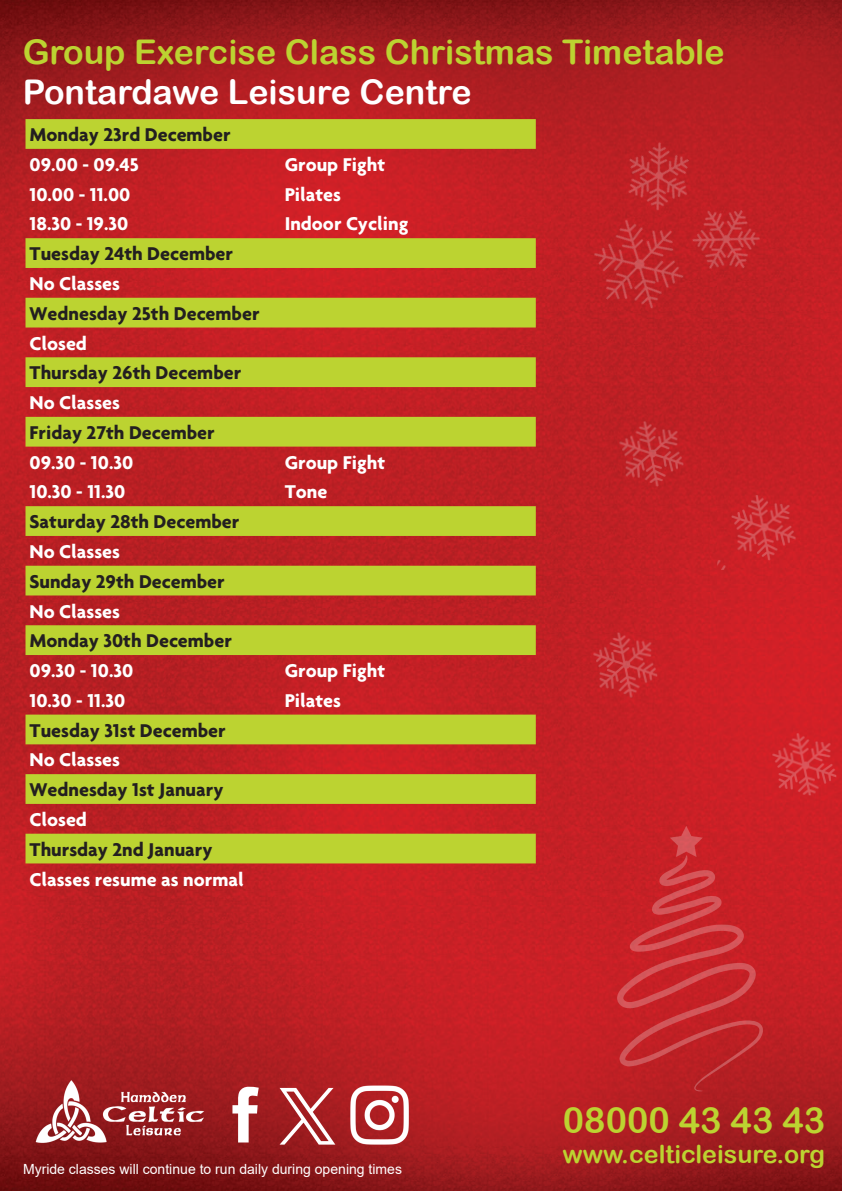
<style>
.page{position:relative;width:842px;height:1191px;background:#fff}
.page>*{position:absolute;margin:0;border:0;box-sizing:border-box;transform-origin:0 0}
.t1{font:36px "Arial Rounded MT Bold";color:#bcd331}
.t2{font:34px "Arial Rounded MT Bold";color:#bcd331}
.t3{font:34px "Arial Rounded MT Bold";color:#fff}
.t4{font:25px "Arial Rounded MT Bold";color:#bcd331}
.t5{font:700 20px "Agenda";color:#fff}
.t6{font:700 20px "Agenda";color:#231f20}
.t7{font:14px "Arial";color:#fff}
</style>
<div class="page">
<img style="left:0;top:0;width:842px;height:1191px">
<img style="left:609px;top:824px;width:159px;height:269px">
<img style="left:549px;top:130px;width:222px;height:223px">
<img style="left:579px;top:632px;width:79px;height:66px">
<img style="left:765px;top:732px;width:72px;height:63px">
<img style="left:717px;top:494px;width:79px;height:77px">
<img style="left:605px;top:421px;width:79px;height:66px">
<img style="left:33px;top:1077px;width:173px;height:68px">
<svg style="left:232px;top:1086px;width:27px;height:56px"></svg>
<img style="left:349px;top:1081px;width:63px;height:67px">
<svg style="left:280px;top:1088px;width:55px;height:56px"></svg>
<svg style="left:26px;top:119px;width:510px;height:744px;background:#be6e2a"></svg>
<p class="t2" style="left:23px;top:32px;width:703px">Group Exercise Class Christmas Timetable</p>
<p class="t3" style="left:23px;top:72px;width:451px">Pontardawe Leisure Centre</p>
<p class="t6" style="left:30px;top:122px;width:203px">Monday 23rd December</p>
<p class="t5" style="left:30px;top:152px;width:111px">09.00 - 09.45</p>
<p class="t5" style="left:285px;top:152px;width:102px">Group Fight</p>
<p class="t5" style="left:30px;top:182px;width:102px">10.00 - 11.00</p>
<p class="t5" style="left:285px;top:182px;width:58px">Pilates</p>
<p class="t5" style="left:30px;top:212px;width:100px">18.30 - 19.30</p>
<p class="t5" style="left:285px;top:212px;width:125px">Indoor Cycling</p>
<p class="t6" style="left:30px;top:241px;width:205px">Tuesday 24th December</p>
<p class="t5" style="left:30px;top:271px;width:92px">No Classes</p>
<p class="t6" style="left:30px;top:301px;width:232px">Wednesday 25th December</p>
<p class="t5" style="left:30px;top:331px;width:59px">Closed</p>
<p class="t6" style="left:30px;top:361px;width:213px">Thursday 26th December</p>
<p class="t5" style="left:30px;top:390px;width:92px">No Classes</p>
<p class="t6" style="left:30px;top:420px;width:187px">Friday 27th December</p>
<p class="t5" style="left:30px;top:450px;width:105px">09.30 - 10.30</p>
<p class="t5" style="left:285px;top:450px;width:102px">Group Fight</p>
<p class="t5" style="left:30px;top:480px;width:97px">10.30 - 11.30</p>
<p class="t5" style="left:285px;top:480px;width:44px">Tone</p>
<p class="t6" style="left:30px;top:509px;width:211px">Saturday 28th December</p>
<p class="t5" style="left:30px;top:539px;width:92px">No Classes</p>
<p class="t6" style="left:30px;top:569px;width:197px">Sunday 29th December</p>
<p class="t5" style="left:30px;top:599px;width:92px">No Classes</p>
<p class="t6" style="left:30px;top:628px;width:204px">Monday 30th December</p>
<p class="t5" style="left:30px;top:658px;width:105px">09.30 - 10.30</p>
<p class="t5" style="left:285px;top:658px;width:102px">Group Fight</p>
<p class="t5" style="left:30px;top:688px;width:97px">10.30 - 11.30</p>
<p class="t5" style="left:285px;top:688px;width:58px">Pilates</p>
<p class="t6" style="left:30px;top:718px;width:198px">Tuesday 31st December</p>
<p class="t5" style="left:30px;top:747px;width:92px">No Classes</p>
<p class="t6" style="left:30px;top:777px;width:195px">Wednesday 1st January</p>
<p class="t5" style="left:30px;top:807px;width:59px">Closed</p>
<p class="t6" style="left:30px;top:837px;width:185px">Thursday 2nd January</p>
<p class="t5" style="left:30px;top:867px;width:216px">Classes resume as normal</p>
<p class="t7" style="left:23px;top:1159px;width:380px">Myride classes will continue to run daily during opening times</p>
<p class="t1" style="left:563px;top:1098px;width:264px">08000 43 43 43</p>
<p class="t4" style="left:562px;top:1139px;width:264px">www.celticleisure.org</p>
</div>
